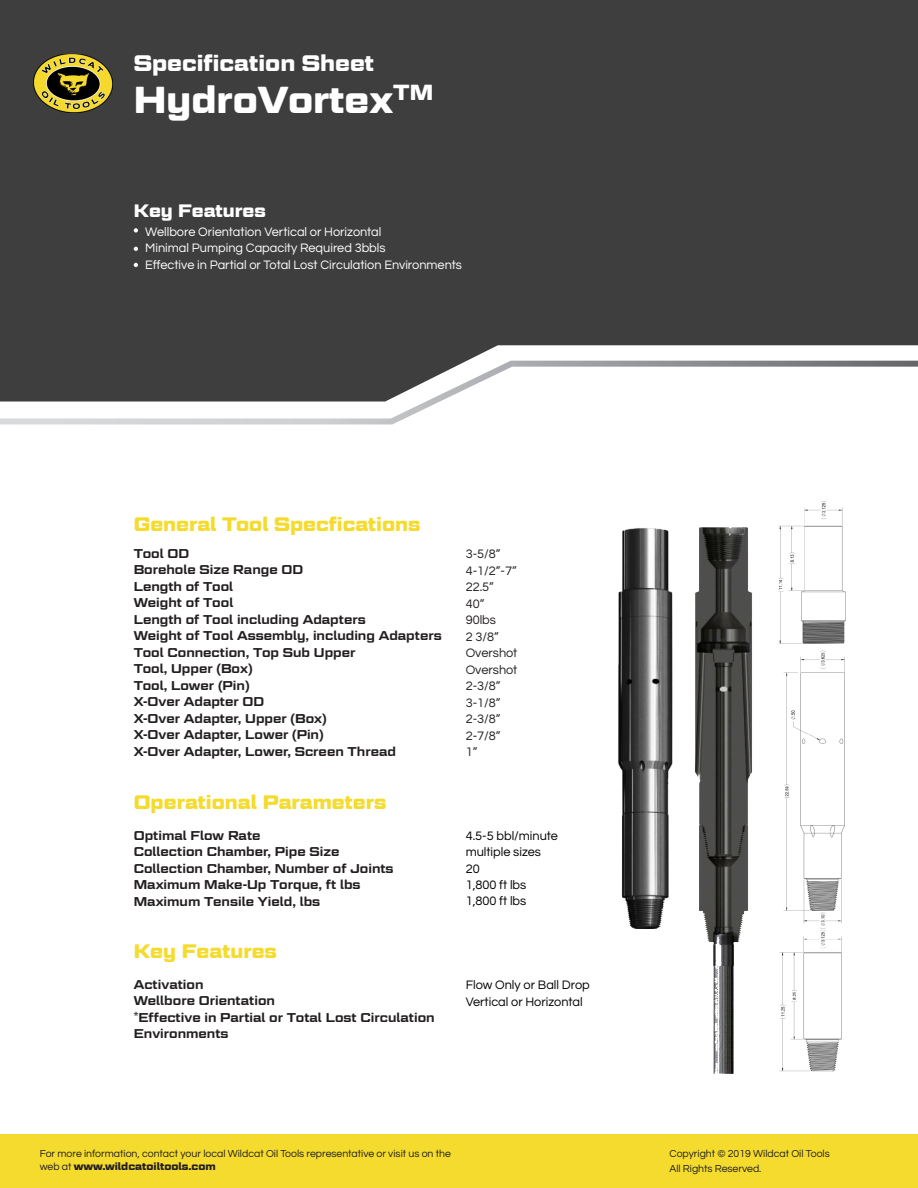
<style>
.page{position:relative;width:918px;height:1188px;background:#fff}
.page>*{position:absolute;margin:0;border:0;box-sizing:border-box;transform-origin:0 0}
.t1{font:700 37.5px "Geom Graphic";color:#fff}
.t2{font:700 22.5px "Geom Graphic";color:#fff}
.t3{font:700 19.5px "Geom Graphic";color:#f4db2d}
.t4{font:700 18px "Geom Graphic";color:#fff}
.t5{font:600 12.75px/16.5px "Geom Graphic";color:#231f20}
.t6{font:12.75px "Questrial";color:#fff}
.t7{font:12.75px "Questrial";color:#000}
.t8{font:12.75px "Questrial";color:#231f20}
.t9{font:10.5px/12.6px "Questrial";color:#231f20}
.s1{font-family:"Geom Graphic";font-weight:700}
</style>
<div class="page">
<div style="left:0;top:0;width:918px;height:358px;background:#3e3e3f"></div>
<div style="left:0;top:1134px;width:918px;height:54px;background:#f4db2d"></div>
<svg style="left:0;top:358px;width:918px;height:67px"></svg>
<svg style="left:134px;top:228px;width:4px;height:5px"></svg>
<svg style="left:134px;top:247px;width:4px;height:4px"></svg>
<svg style="left:134px;top:263px;width:4px;height:4px"></svg>
<img style="left:33px;top:54px;width:79px;height:59px">
<img style="left:618px;top:528px;width:55px;height:400px">
<img style="left:695px;top:527px;width:57px;height:547px">
<img style="left:778px;top:501px;width:68px;height:571px">
<p class="t2" style="left:134px;top:50px;width:242px">Specification Sheet</p>
<p class="t1" style="left:134px;top:77px;width:301px">HydroVortex<sup>TM</sup></p>
<p class="t4" style="left:134px;top:200px;width:134px">Key Features</p>
<p class="t6" style="left:145px;top:225px;width:238px">Wellbore Orientation Vertical or Horizontal</p>
<p class="t6" style="left:145px;top:242px;width:242px">Minimal Pumping Capacity Required 3bbls</p>
<p class="t6" style="left:145px;top:258px;width:318px">Effective in Partial or Total Lost Circulation Environments</p>
<p class="t3" style="left:134px;top:512px;width:288px">General Tool Specfications</p>
<p class="t5" style="left:134px;top:545px;width:57px">Tool OD</p>
<p class="t5" style="left:134px;top:561px;width:171px">Borehole Size Range OD</p>
<p class="t5" style="left:134px;top:578px;width:101px">Length of Tool</p>
<p class="t5" style="left:134px;top:594px;width:101px">Weight of Tool</p>
<p class="t5" style="left:134px;top:611px;width:234px">Length of Tool including Adapters</p>
<p class="t5" style="left:134px;top:627px;width:310px">Weight of Tool Assembly, including Adapters</p>
<p class="t5" style="left:134px;top:644px;width:223px">Tool Connection, Top Sub Upper</p>
<p class="t5" style="left:134px;top:660px;width:120px">Tool, Upper (Box)</p>
<p class="t5" style="left:134px;top:677px;width:117px">Tool, Lower (Pin)</p>
<p class="t5" style="left:134px;top:693px;width:132px">X-Over Adapter OD</p>
<p class="t5" style="left:134px;top:710px;width:195px">X-Over Adapter, Upper (Box)</p>
<p class="t5" style="left:134px;top:726px;width:191px">X-Over Adapter, Lower (Pin)</p>
<p class="t5" style="left:134px;top:743px;width:264px">X-Over Adapter, Lower, Screen Thread</p>
<p class="t3" style="left:134px;top:790px;width:254px">Operational Parameters</p>
<p class="t5" style="left:134px;top:827px;width:128px">Optimal Flow Rate</p>
<p class="t5" style="left:134px;top:843px;width:207px">Collection Chamber, Pipe Size</p>
<p class="t5" style="left:134px;top:860px;width:261px">Collection Chamber, Number of Joints</p>
<p class="t5" style="left:134px;top:876px;width:228px">Maximum Make-Up Torque, ft lbs</p>
<p class="t5" style="left:134px;top:893px;width:188px">Maximum Tensile Yield, lbs</p>
<p class="t3" style="left:134px;top:939px;width:145px">Key Features</p>
<p class="t5" style="left:134px;top:976px;width:71px">Activation</p>
<p class="t5" style="left:134px;top:992px;width:143px">Wellbore Orientation</p>
<p class="t5" style="left:134px;top:1009px;width:302px"><sup>*</sup>Effective in Partial or Total Lost Circulation<br>Environments</p>
<p class="t8" style="left:466px;top:548px;width:36px">3-5/8”</p>
<p class="t8" style="left:466px;top:565px;width:53px">4-1/2”-7”</p>
<p class="t8" style="left:466px;top:581px;width:30px">22.5”</p>
<p class="t8" style="left:466px;top:598px;width:20px">40”</p>
<p class="t8" style="left:466px;top:614px;width:32px">90lbs</p>
<p class="t8" style="left:466px;top:631px;width:35px">2 3/8”</p>
<p class="t8" style="left:466px;top:647px;width:53px">Overshot</p>
<p class="t8" style="left:466px;top:664px;width:53px">Overshot</p>
<p class="t8" style="left:466px;top:680px;width:36px">2-3/8”</p>
<p class="t8" style="left:466px;top:697px;width:36px">3-1/8”</p>
<p class="t8" style="left:466px;top:713px;width:36px">2-3/8”</p>
<p class="t8" style="left:466px;top:730px;width:36px">2-7/8”</p>
<p class="t8" style="left:466px;top:746px;width:13px">1”</p>
<p class="t7" style="left:466px;top:830px;width:94px">4.5-5 bbl/minute</p>
<p class="t7" style="left:466px;top:846px;width:77px">multiple sizes</p>
<p class="t7" style="left:466px;top:862px;width:16px">20</p>
<p class="t7" style="left:466px;top:879px;width:62px">1,800 ft lbs</p>
<p class="t7" style="left:466px;top:895px;width:62px">1,800 ft lbs</p>
<p class="t7" style="left:466px;top:979px;width:126px">Flow Only or Ball Drop</p>
<p class="t7" style="left:466px;top:995px;width:119px">Vertical or Horizontal</p>
<p class="t9" style="left:40px;top:1148px;width:413px">For more information, contact your local Wildcat Oil Tools representative or visit us on the web at <span class="s1">www.wildcatoiltools.com</span></p>
<p class="t9" style="left:669px;top:1148px;width:162px">Copyright © 2019 Wildcat Oil Tools</p>
<p class="t9" style="left:669px;top:1163px;width:93px">All Rights Reserved.</p>
</div>
